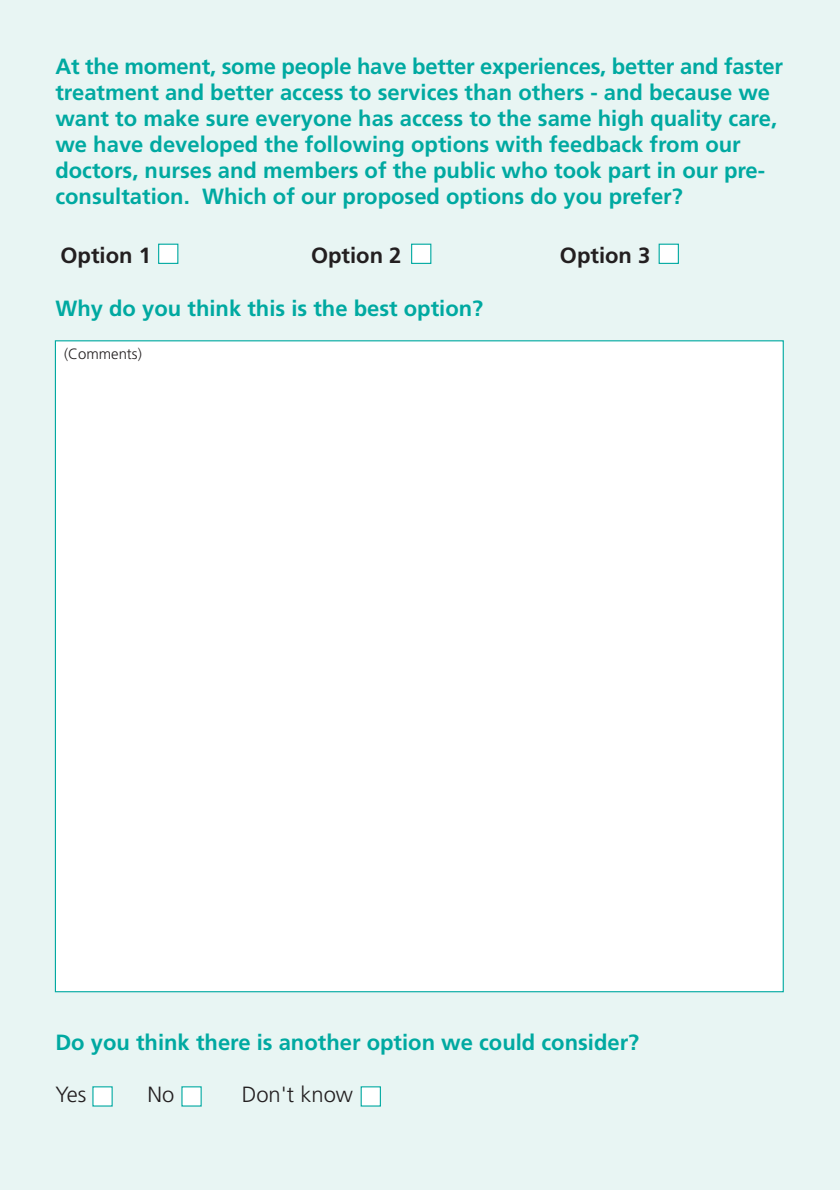
<style>
.page{position:relative;width:840px;height:1190px;background:#e8f5f3}
.page>*{position:absolute;margin:0;border:0;box-sizing:border-box;transform-origin:0 0}
.t1{font:700 22px/26px "Frutiger";color:#00a9a1}
.t2{font:700 22px "Frutiger";color:#231f20}
.t3{font:300 22px "Frutiger";color:#231f20}
.t4{font:300 15px "Frutiger";color:#231f20}
</style>
<div class="page">
<div style="left:55px;top:341px;width:728px;height:651px;background:#fff"></div>
<div style="left:93px;top:1087px;width:19px;height:19px;background:#fff"></div>
<div style="left:182px;top:1087px;width:19px;height:19px;background:#fff"></div>
<div style="left:361px;top:1087px;width:19px;height:19px;background:#fff"></div>
<div style="left:361px;top:1086px;width:20px;height:21px;border:1px solid #00a9a1"></div>
<div style="left:159px;top:244px;width:19px;height:19px;background:#fff"></div>
<div style="left:158px;top:244px;width:20px;height:20px;border:1px solid #00a9a1"></div>
<div style="left:412px;top:244px;width:19px;height:19px;background:#fff"></div>
<div style="left:411px;top:244px;width:20px;height:20px;border:1px solid #00a9a1"></div>
<div style="left:659px;top:244px;width:19px;height:19px;background:#fff"></div>
<div style="left:659px;top:244px;width:20px;height:20px;border:1px solid #00a9a1"></div>
<p class="t1" style="left:55px;top:55px;width:729px">At the moment, some people have better experiences, better and faster treatment and better access to services than others - and because we want to make sure everyone has access to the same high quality care, we have developed the following options with feedback from our doctors, nurses and members of the public who took part in our pre&shy;consultation. Which of our proposed options do you prefer?</p>
<p class="t2" style="left:61px;top:246px;width:92px">Option 1</p>
<p class="t2" style="left:311px;top:246px;width:92px">Option 2</p>
<p class="t2" style="left:560px;top:246px;width:92px">Option 3</p>
<p class="t1" style="left:55px;top:297px;width:429px">Why do you think this is the best option?</p>
<p class="t4" style="left:64px;top:347px;width:79px">(Comments)</p>
<p class="t1" style="left:55px;top:1031px;width:585px">Do you think there is another option we could consider?</p>
<p class="t3" style="left:55px;top:1086px;width:32px">Yes</p>
<p class="t3" style="left:148px;top:1086px;width:28px">No</p>
<p class="t3" style="left:242px;top:1086px;width:113px">Don't know</p>
</div>
